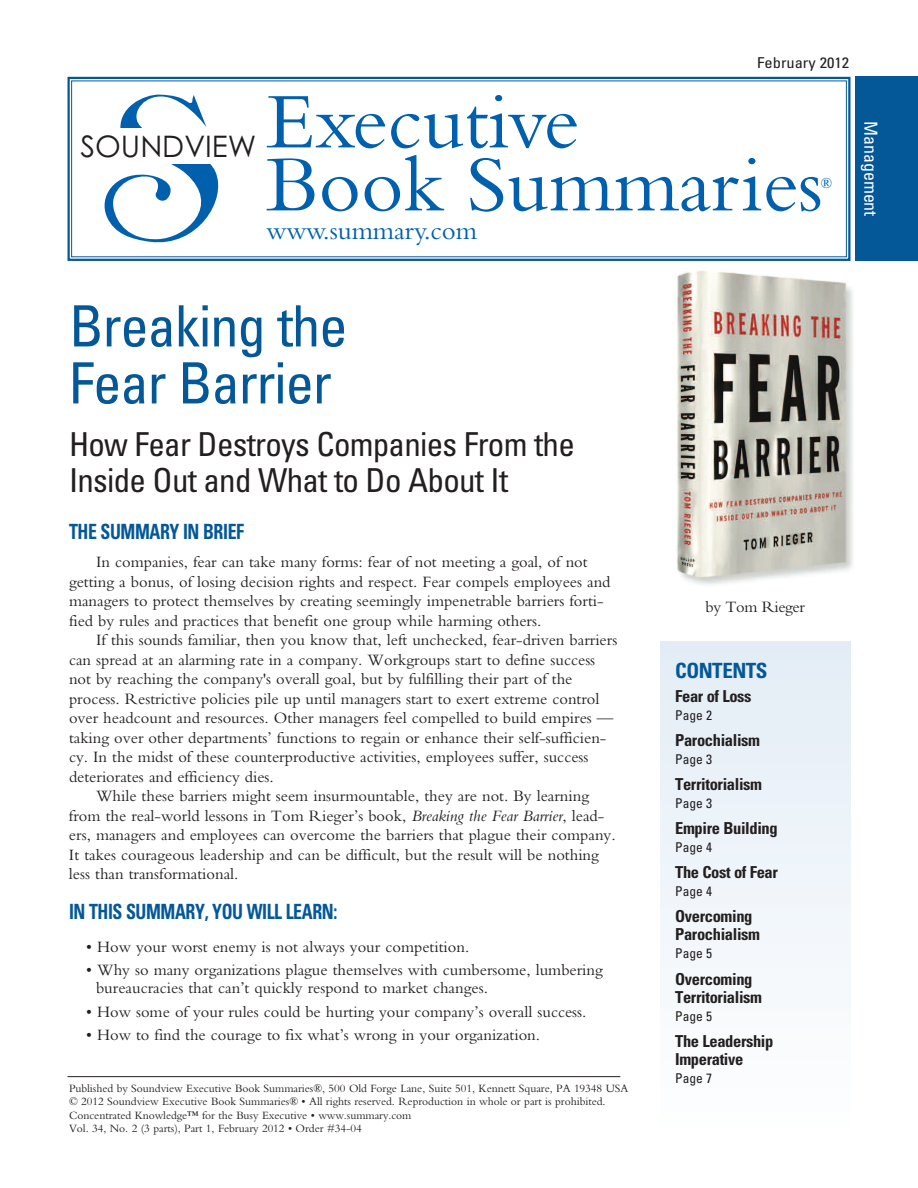
<style>
.page{position:relative;width:918px;height:1188px;background:#fff}
.page>*{position:absolute;margin:0;border:0;box-sizing:border-box;transform-origin:0 0}
.t1{font:82.35px/63px "Bembo";letter-spacing:-.005em;color:#0160ae}
.t2{font:condensed 57px/57px "Univers LT Std";letter-spacing:-.02em;color:#055898}
.t3{font:condensed 33px/36px "Univers LT Std";letter-spacing:-.02em;color:#231f20}
.t4{font:29.7px "Century Gothic";color:#231f20}
.t5{font:27px "Bembo";letter-spacing:-.005em;color:#0160ae}
.t6{font:700 condensed 21px "Univers LT Std";letter-spacing:-.02em;color:#055898;scale:.85 1}
.t7{font:700 condensed 21px "Univers LT Std";letter-spacing:-.02em;color:#055898}
.t8{font:condensed 18px "Univers LT Std";letter-spacing:-.005em;color:#fff}
.t9{font:16.5px/19.5px "Bembo Std";color:#231f20}
.t10{font:700 condensed 16.5px/18px "Univers LT Std";letter-spacing:-.02em;color:#231f20}
.t11{font:16.5px "Bembo Std";letter-spacing:-.025em;color:#231f20}
.t12{font:condensed 15px "Univers LT Std";color:#231f20;scale:1.1 1}
.t13{font:15px "Bembo";color:#0160ae}
.t14{font:condensed 13.5px "Univers LT Std";color:#231f20}
.t15{font:11.7px/13.5px "Bembo Std";letter-spacing:-.005em;color:#231f20}
.s1{font-style:italic}
</style>
<div class="page">
<hr style="left:68px;top:1076px;width:552px;height:1px;background:#231f20">
<div style="left:660px;top:641px;width:191px;height:493px;background:#f1f5fa"></div>
<img style="left:677px;top:271px;width:176px;height:314px">
<svg style="left:104px;top:94px;width:115px;height:149px"></svg>
<div style="left:78px;top:128px;width:197px;height:36px;background:#fff"></div>
<div style="left:68px;top:77px;width:782px;height:184px;border:2px solid #055898"></div>
<div style="left:855px;top:77px;width:63px;height:184px;background:#055898"></div>
<h3 class="t4" style="left:80px;top:128px;width:177px">SOUNDVIEW</h3>
<p class="t12" style="left:757px;top:57px;width:85px">February 2012</p>
<h1 class="t1" style="left:267px;top:98px;width:558px">Executive<br>Book Summaries</h1>
<p class="t13" style="left:821px;top:178px;width:13px">®</p>
<h3 class="t5" style="left:267px;top:221px;width:212px">www.summary.com</h3>
<p class="t8" style="left:877px;top:121px;width:97px;rotate:90deg">Management</p>
<h2 class="t2" style="left:69px;top:302px;width:280px">Breaking the<br>Fear Barrier</h2>
<h3 class="t3" style="left:69px;top:429px;width:507px">How Fear Destroys Companies From the<br>Inside Out and What to Do About It</h3>
<p class="t6" style="left:69px;top:524px;width:208px">THE SUMMARY IN BRIEF</p>
<p class="t9" style="left:69px;top:554px;width:543px;text-indent:27px">In companies, fear can take many forms: fear of not meeting a goal, of not getting a bonus, of losing decision rights and respect. Fear compels employees and managers to protect themselves by creating seemingly impenetrable barriers forti&shy;fied by rules and practices that benefit one group while harming others.</p>
<p class="t9" style="left:96px;top:632px;width:523px">If this sounds familiar, then you know that, left unchecked, fear-driven barriers</p>
<p class="t9" style="left:69px;top:651px;width:528px">can spread at an alarming rate in a company. Workgroups start to define success</p>
<p class="t9" style="left:69px;top:671px;width:505px">not by reaching the company's overall goal, but by fulfilling their part of the</p>
<p class="t9" style="left:69px;top:690px;width:532px">process. Restrictive policies pile up until managers start to exert extreme control</p>
<p class="t9" style="left:69px;top:710px;width:546px">over headcount and resources. Other managers feel compelled to build empires —</p>
<p class="t9" style="left:69px;top:729px;width:539px">taking over other departments’ functions to regain or enhance their self-sufficien-</p>
<p class="t9" style="left:69px;top:749px;width:521px">cy. In the midst of these counterproductive activities, employees suffer, success</p>
<p class="t9" style="left:69px;top:768px;width:206px">deteriorates and efficiency dies.</p>
<p class="t9" style="left:96px;top:788px;width:495px">While these barriers might seem insurmountable, they are not. By learning</p>
<p class="t9" style="left:69px;top:807px;width:537px">from the real-world lessons in Tom Rieger’s book, <span class="s1">Breaking the Fear Barrier</span>, lead-</p>
<p class="t9" style="left:69px;top:827px;width:548px">ers, managers and employees can overcome the barriers that plague their company.</p>
<p class="t9" style="left:69px;top:846px;width:531px">It takes courageous leadership and can be difficult, but the result will be nothing</p>
<p class="t9" style="left:69px;top:866px;width:171px">less than transformational.</p>
<p class="t6" style="left:69px;top:904px;width:317px">IN THIS SUMMARY, YOU WILL LEARN:</p>
<p class="t9" style="left:86px;top:939px;width:385px">• How your worst enemy is not always your competition.</p>
<p class="t9" style="left:96px;top:963px;width:508px;line-height:18px;text-indent:-10px">• Why so many organizations plague themselves with cumbersome, lumbering bureaucracies that can’t quickly respond to market changes.</p>
<p class="t9" style="left:86px;top:1003px;width:502px">• How some of your rules could be hurting your company’s overall success.</p>
<p class="t9" style="left:86px;top:1027px;width:455px">• How to find the courage to fix what’s wrong in your organization.</p>
<p class="t15" style="left:69px;top:1083px;width:561px">Published by Soundview Executive Book Summaries®, 500 Old Forge Lane, Suite 501, Kennett Square, PA 19348 USA © 2012 Soundview Executive Book Summaries® • All rights reserved. Reproduction in whole or part is prohibited.<br>Concentrated Knowledge™ for the Busy Executive • www.summary.com<br>Vol. 34, No. 2 (3 parts), Part 1, February 2012 • Order #34-04</p>
<p class="t11" style="left:706px;top:601px;width:101px">by Tom Rieger</p>
<p class="t7" style="left:675px;top:663px;width:94px">CONTENTS</p>
<p class="t10" style="left:675px;top:688px;width:78px">Fear of Loss</p>
<p class="t14" style="left:675px;top:710px;width:39px">Page 2</p>
<p class="t10" style="left:675px;top:733px;width:86px">Parochialism</p>
<p class="t14" style="left:675px;top:754px;width:39px">Page 3</p>
<p class="t10" style="left:675px;top:777px;width:88px">Territorialism</p>
<p class="t14" style="left:675px;top:798px;width:39px">Page 3</p>
<p class="t10" style="left:675px;top:821px;width:104px">Empire Building</p>
<p class="t14" style="left:675px;top:842px;width:39px">Page 4</p>
<p class="t10" style="left:675px;top:865px;width:104px">The Cost of Fear</p>
<p class="t14" style="left:675px;top:887px;width:39px">Page 4</p>
<p class="t10" style="left:675px;top:909px;width:86px">Overcoming<br>Parochialism</p>
<p class="t14" style="left:675px;top:949px;width:39px">Page 5</p>
<p class="t10" style="left:675px;top:971px;width:88px">Overcoming<br>Territorialism</p>
<p class="t14" style="left:675px;top:1011px;width:39px">Page 5</p>
<p class="t10" style="left:675px;top:1033px;width:100px">The Leadership<br>Imperative</p>
<p class="t14" style="left:675px;top:1073px;width:39px">Page 7</p>
</div>
